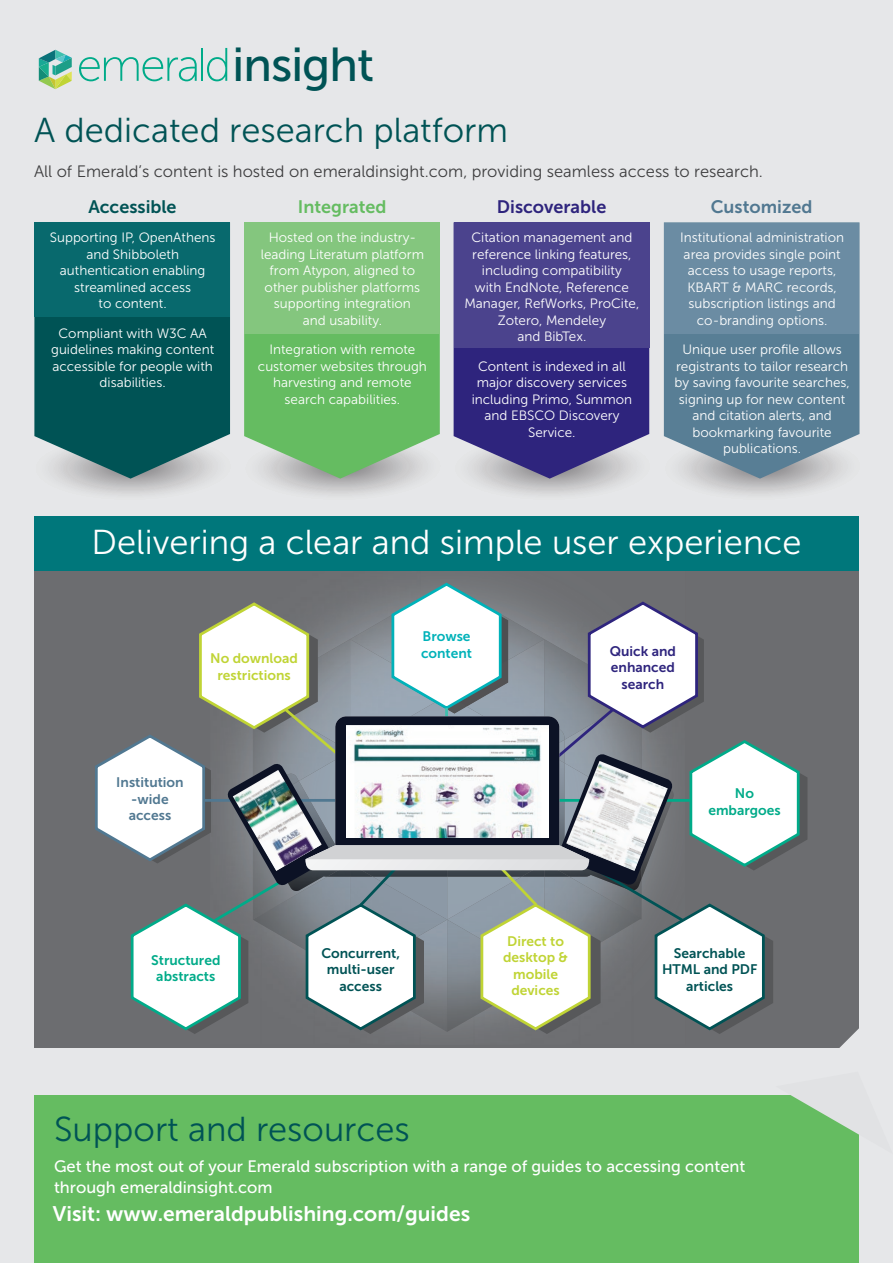
<style>
.page{position:relative;width:893px;height:1263px;background:#e6e7e9}
.page>*{position:absolute;margin:0;border:0;box-sizing:border-box;transform-origin:0 0}
.t1{font:47.4px "Museo Sans 500";letter-spacing:-.02em;color:#005355}
.t2{font:34.5px "Museo Sans 300";color:#005355}
.t3{font:34.5px "Museo Sans 300";color:#fff}
.t4{font:21px "Museo Sans 700";color:#fff}
.t5{font:18px "Museo Sans 700";color:#2e247d}
.t6{font:18px "Museo Sans 700";color:#005355}
.t7{font:18px "Museo Sans 700";color:#65bc61}
.t8{font:18px "Museo Sans 700";color:#517891}
.t9{font:16.5px/21px "Museo Sans 500";color:#fff}
.t10{font:16.5px "Museo Sans 300";color:#3e3e3f}
.t11{font:13.8px/16.5px "Museo Sans 700";color:#005355;text-align:center}
.t12{font:13.8px/16.5px "Museo Sans 700";color:#c0d435;text-align:center}
.t13{font:13.8px/16.5px "Museo Sans 700";color:#00ab89;text-align:center}
.t14{font:13.8px/16.5px "Museo Sans 700";color:#2e247d;text-align:center}
.t15{font:13.8px/16.5px "Museo Sans 700";color:#517891;text-align:center}
.t16{font:13.8px/16.5px "Museo Sans 700";color:#00b2b9}
.t17{font:13.5px/16.5px "Museo Sans 300";color:#fff;text-align:center}
</style>
<div class="page">
<div style="left:34px;top:1095px;width:825px;height:168px;background:#65bc61"></div>
<svg style="left:790px;top:1095px;width:69px;height:40px"></svg>
<svg style="left:79px;top:57px;width:118px;height:24px"></svg>
<hr style="left:201px;top:48px;width:2px;height:33px;background:#00ab89">
<svg style="left:207px;top:48px;width:20px;height:33px"></svg>
<svg style="left:39px;top:50px;width:33px;height:39px"></svg>
<svg style="left:34px;top:317px;width:196px;height:162px;background:#1e6567"></svg>
<svg style="left:268px;top:479px;width:147px;height:16px"></svg>
<svg style="left:244px;top:334px;width:196px;height:145px;background:#75be72"></svg>
<svg style="left:453px;top:434px;width:172px;height:61px"></svg>
<svg style="left:454px;top:348px;width:195px;height:131px;background:#49408a"></svg>
<svg style="left:663px;top:434px;width:172px;height:61px"></svg>
<svg style="left:664px;top:222px;width:195px;height:257px;background:#6a8a9e"></svg>
<div style="left:34px;top:222px;width:196px;height:95px;background:#08696d"></div>
<div style="left:244px;top:222px;width:196px;height:112px;background:#84c67e"></div>
<div style="left:454px;top:222px;width:196px;height:126px;background:#4b438d"></div>
<div style="left:664px;top:223px;width:195px;height:111px;background:#6b8ca3"></div>
<div style="left:34px;top:556px;width:825px;height:492px;background:#6c6d70"></div>
<svg style="left:95px;top:582px;width:712px;height:452px"></svg>
<div style="left:34px;top:516px;width:825px;height:55px;background:#00777b"></div>
<svg style="left:839px;top:1028px;width:20px;height:20px"></svg>
<img style="left:346px;top:725px;width:203px;height:112px">
<img style="left:233px;top:770px;width:89px;height:101px">
<img style="left:566px;top:761px;width:102px;height:110px">
<h1 class="t1" style="left:232px;top:39px;width:143px">insight</h1>
<h2 class="t2" style="left:34px;top:112px;width:475px">A dedicated research platform</h2>
<p class="t10" style="left:34px;top:162px;width:730px">All of Emerald’s content is hosted on emeraldinsight.com, providing seamless access to research.</p>
<h3 class="t6" style="left:88px;top:196px;width:90px">Accessible</h3>
<h3 class="t7" style="left:298px;top:196px;width:90px">Integrated</h3>
<h3 class="t5" style="left:497px;top:196px;width:111px">Discoverable</h3>
<h3 class="t8" style="left:711px;top:196px;width:103px">Customized</h3>
<p class="t17" style="left:680px;top:230px;width:165px">Institutional administration area provides single point access to usage reports,<br>KBART &amp; MARC records, subscription listings and co-branding options.</p>
<p class="t17" style="left:675px;top:341px;width:177px">Unique user profile allows registrants to tailor research by saving favourite searches, signing up for new content and citation alerts, and bookmarking favourite publications.</p>
<p class="t17" style="left:50px;top:229px;width:167px">Supporting IP, OpenAthens and Shibboleth authentication enabling streamlined access<br>to content.</p>
<p class="t17" style="left:51px;top:325px;width:165px">Compliant with W3C AA guidelines making content accessible for people with disabilities.</p>
<p class="t17" style="left:464px;top:229px;width:176px">Citation management and reference linking features, including compatibility<br>with EndNote, Reference<br>Manager, RefWorks, ProCite,<br>Zotero, Mendeley<br>and BibTex.</p>
<p class="t17" style="left:472px;top:358px;width:162px">Content is indexed in all major discovery services including Primo, Summon and EBSCO Discovery<br>Service.</p>
<p class="t17" style="left:261px;top:229px;width:165px">Hosted on the industry&shy;leading Literatum platform from Atypon, aligned to other publisher platforms supporting integration<br>and usability.</p>
<p class="t17" style="left:258px;top:341px;width:170px">Integration with remote customer websites through harvesting and remote search capabilities.</p>
<h2 class="t3" style="left:92px;top:523px;width:711px">Delivering a clear and simple user experience</h2>
<p class="t12" style="left:210px;top:650px;width:89px">No download restrictions</p>
<p class="t16" style="left:421px;top:628px;width:53px">Browse content</p>
<p class="t14" style="left:610px;top:643px;width:68px">Quick and enhanced search</p>
<p class="t15" style="left:116px;top:774px;width:69px">Institution -wide access</p>
<p class="t13" style="left:708px;top:785px;width:74px">No embargoes</p>
<p class="t13" style="left:151px;top:951px;width:71px">Structured abstracts</p>
<p class="t11" style="left:321px;top:944px;width:80px">Concurrent, multi-user access</p>
<p class="t12" style="left:503px;top:933px;width:67px">Direct to desktop &amp; mobile devices</p>
<p class="t11" style="left:662px;top:944px;width:97px">Searchable<br>HTML and PDF articles</p>
<h2 class="t2" style="left:54px;top:1111px;width:357px">Support and resources</h2>
<p class="t9" style="left:54px;top:1156px;width:693px">Get the most out of your Emerald subscription with a range of guides to accessing content through emeraldinsight.com</p>
<h3 class="t4" style="left:53px;top:1202px;width:419px">Visit: www.emeraldpublishing.com/guides</h3>
</div>
